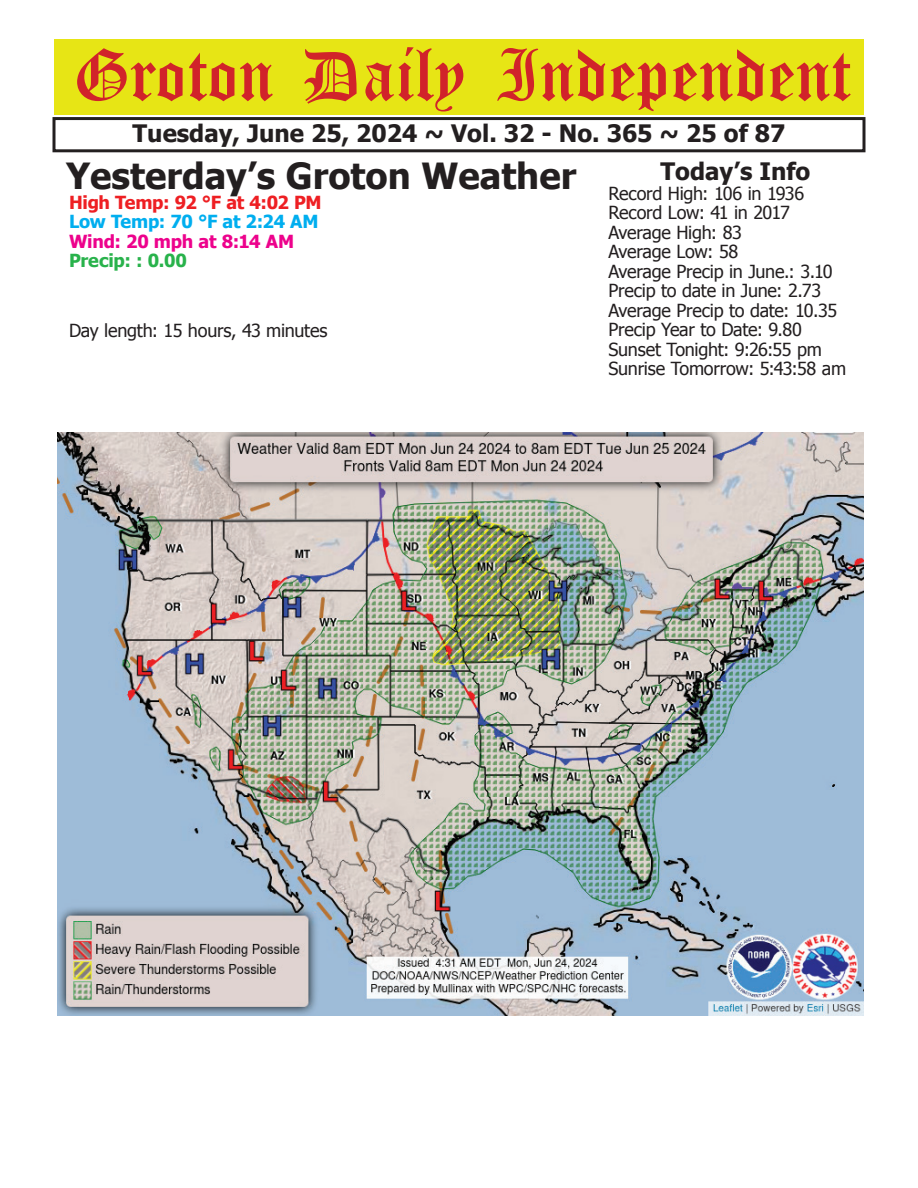
<style>
.page{position:relative;width:918px;height:1188px;background:#fff}
.page>*{position:absolute;margin:0;border:0;box-sizing:border-box;transform-origin:0 0}
.t1{font:54px "Old English Five";color:#d1232a}
.t2{font:700 36px "Tahoma";color:#231f20}
.t3{font:700 24px "Tahoma";color:#231f20}
.t4{font:18px/19.5px "Tahoma";letter-spacing:-.015em;color:#231f20}
.t5{font:700 18px "Tahoma";letter-spacing:-.02em;color:#ee1f23}
.t6{font:700 18px "Tahoma";letter-spacing:-.015em;color:#00aeef}
.t7{font:700 18px "Tahoma";letter-spacing:-.015em;color:#ed028c}
.t8{font:700 18px "Tahoma";color:#28b24b}
</style>
<div class="page">
<div style="left:52px;top:117px;width:814px;height:35px;border:3px solid #231f20"></div>
<div style="left:54px;top:40px;width:810px;height:75px;background:#e7e515"></div>
<img style="left:57px;top:433px;width:807px;height:582px">
<h1 class="t1" style="left:73px;top:50px;width:779px">Groton Daily Independent</h1>
<h3 class="t3" style="left:133px;top:116px;width:654px">Tuesday, June 25, 2024 ~ Vol. 32 - No. 365 ~ 25 of 87</h3>
<h2 class="t2" style="left:66px;top:151px;width:512px">Yesterday’s Groton Weather</h2>
<p class="t5" style="left:69px;top:190px;width:254px">High Temp: 92 °F at 4:02 PM</p>
<p class="t6" style="left:69px;top:209px;width:251px">Low Temp: 70 °F at 2:24 AM</p>
<p class="t7" style="left:69px;top:229px;width:227px">Wind: 20 mph at 8:14 AM</p>
<p class="t8" style="left:69px;top:248px;width:120px">Precip: : 0.00</p>
<p class="t4" style="left:69px;top:320px;width:260px">Day length: 15 hours, 43 minutes</p>
<h3 class="t3" style="left:661px;top:155px;width:151px">Today’s Info</h3>
<p class="t4" style="left:609px;top:183px;width:239px">Record High: 106 in 1936<br>Record Low: 41 in 2017<br>Average High: 83<br>Average Low: 58<br>Average Precip in June.: 3.10<br>Precip to date in June: 2.73<br>Average Precip to date: 10.35<br>Precip Year to Date: 9.80<br>Sunset Tonight: 9:26:55 pm<br>Sunrise Tomorrow: 5:43:58 am</p>
</div>
